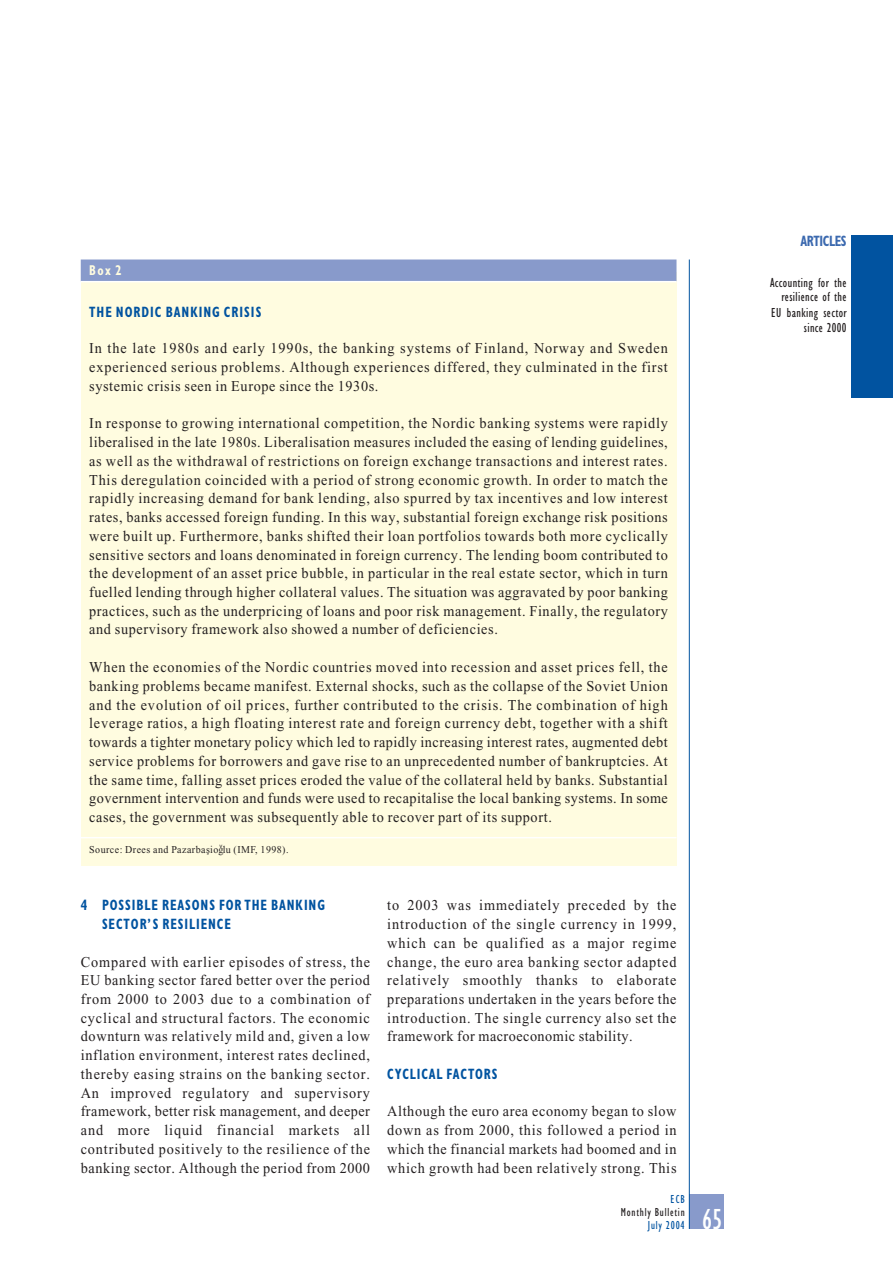
<style>
.page{position:relative;width:893px;height:1263px;background:#fff}
.page>*{position:absolute;margin:0;border:0;box-sizing:border-box;transform-origin:0 0}
.t1{font:condensed 30px "Gill Sans";color:#fff;scale:.95 1}
.t2{font:15px/18.8px "Times";letter-spacing:.045em;color:#231f20;text-align:justify;scale:.95 1}
.t3{font:700 condensed 15px/18.8px "Gill Sans";letter-spacing:.07em;color:#0153a0;scale:.85 1}
.t4{font:700 condensed 15px "Gill Sans";letter-spacing:-.03em;color:#3b69af;scale:.85 1}
.t5{font:700 condensed 14.25px "Gill Sans";color:#fffce0;scale:.85 1}
.t6{font:condensed 13.5px/15px "Gill Sans";letter-spacing:.03em;color:#231f20;text-align:right;scale:.95 1}
.t7{font:condensed 12px "Gill Sans";letter-spacing:.07em;color:#231f20;scale:.95 1}
.t8{font:condensed 12px "Gill Sans";letter-spacing:.07em;color:#0153a0;scale:.95 1}
.t9{font:10.5px "Times";letter-spacing:.045em;color:#231f20;scale:.95 1}
.t10{font:6.15px "Arial";color:#231f20;scale:.95 1}
</style>
<div class="page">
<div style="left:689px;top:1195px;width:34px;height:34px;background:#889acb"></div>
<hr style="left:689px;top:260px;width:1px;height:969px;background:#0153a0">
<div style="left:850px;top:235px;width:42px;height:162px;background:#0153a0"></div>
<div style="left:81px;top:273px;width:595px;height:593px;background:#fffce0"></div>
<div style="left:81px;top:260px;width:595px;height:21px;background:#889acb"></div>
<hr style="left:81px;top:281px;width:595px;height:1px;background:#fff">
<hr style="left:81px;top:837px;width:595px;height:1px;background:#fff">
<p class="t5" style="left:89px;top:265px;width:40px">Box 2</p>
<p class="t3" style="left:89px;top:304px;width:204px">THE NORDIC BANKING CRISIS</p>
<p class="t2" style="left:89px;top:340px;width:610px">In the late 1980s and early 1990s, the banking systems of Finland, Norway and Sweden experienced serious problems. Although experiences differed, they culminated in the first systemic crisis seen in Europe since the 1930s.</p>
<p class="t2" style="left:89px;top:415px;width:610px">In response to growing international competition, the Nordic banking systems were rapidly liberalised in the late 1980s. Liberalisation measures included the easing of lending guidelines, as well as the withdrawal of restrictions on foreign exchange transactions and interest rates.<br>This deregulation coincided with a period of strong economic growth. In order to match the rapidly increasing demand for bank lending, also spurred by tax incentives and low interest rates, banks accessed foreign funding. In this way, substantial foreign exchange risk positions were built up. Furthermore, banks shifted their loan portfolios towards both more cyclically sensitive sectors and loans denominated in foreign currency. The lending boom contributed to the development of an asset price bubble, in particular in the real estate sector, which in turn fuelled lending through higher collateral values. The situation was aggravated by poor banking practices, such as the underpricing of loans and poor risk management. Finally, the regulatory and supervisory framework also showed a number of deficiencies.</p>
<p class="t2" style="left:89px;top:659px;width:610px">When the economies of the Nordic countries moved into recession and asset prices fell, the banking problems became manifest. External shocks, such as the collapse of the Soviet Union and the evolution of oil prices, further contributed to the crisis. The combination of high leverage ratios, a high floating interest rate and foreign currency debt, together with a shift towards a tighter monetary policy which led to rapidly increasing interest rates, augmented debt service problems for borrowers and gave rise to an unprecedented number of bankruptcies. At the same time, falling asset prices eroded the value of the collateral held by banks. Substantial government intervention and funds were used to recapitalise the local banking systems. In some cases, the government was subsequently able to recover part of its support.</p>
<p class="t9" style="left:89px;top:846px;width:211px">Source: Drees and Pazarbas¸ioglu (IMF, 1998).</p>
<p class="t10" style="left:219px;top:842px;width:5px">v</p>
<p class="t3" style="left:102px;top:897px;width:264px;text-indent:-21px">4 POSSIBLE REASONS FOR THE BANKING<br>SECTOR’S RESILIENCE</p>
<p class="t2" style="left:81px;top:954px;width:306px">Compared with earlier episodes of stress, the EU banking sector fared better over the period from 2000 to 2003 due to a combination of cyclical and structural factors. The economic downturn was relatively mild and, given a low inflation environment, interest rates declined, thereby easing strains on the banking sector.<br>An improved regulatory and supervisory framework, better risk management, and deeper and more liquid financial markets all contributed positively to the resilience of the banking sector. Although the period from 2000</p>
<p class="t2" style="left:387px;top:897px;width:306px">to 2003 was immediately preceded by the introduction of the single currency in 1999, which can be qualified as a major regime change, the euro area banking sector adapted relatively smoothly thanks to elaborate preparations undertaken in the years before the introduction. The single currency also set the framework for macroeconomic stability.</p>
<p class="t3" style="left:387px;top:1066px;width:131px">CYCLICAL FACTORS</p>
<p class="t2" style="left:387px;top:1104px;width:306px">Although the euro area economy began to slow down as from 2000, this followed a period in which the financial markets had boomed and in which growth had been relatively strong. This</p>
<p class="t8" style="left:670px;top:1195px;width:17px">ECB</p>
<p class="t7" style="left:621px;top:1208px;width:69px">Monthly Bulletin</p>
<p class="t8" style="left:648px;top:1220px;width:40px">July 2004</p>
<h1 class="t1" style="left:702px;top:1208px;width:23px">65</h1>
<p class="t4" style="left:800px;top:236px;width:56px">ARTICLES</p>
<p class="t6" style="left:770px;top:276px;width:82px">Accounting for the resilience of the<br>EU banking sector since 2000</p>
</div>
